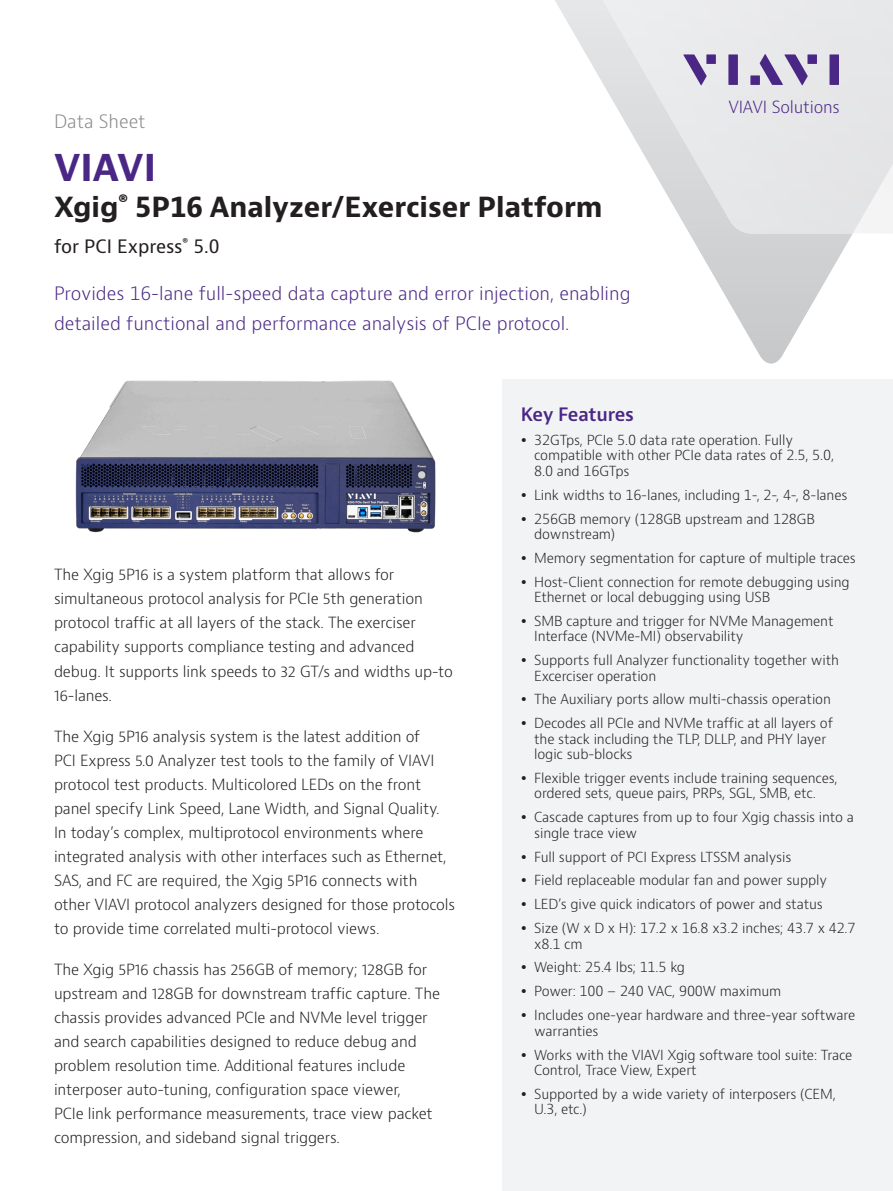
<style>
.page{position:relative;width:893px;height:1191px;background:#fff}
.page>*{position:absolute;margin:0;border:0;box-sizing:border-box;transform-origin:0 0}
.H1_Title_24{font:700 36px "Bernino Sans";color:#4a2785}
.H2_Product_18_24{font:700 27px "Bernino Sans";color:#231f20}
.P_Intro_12_20{font:300 18px/30px "Bernino Sans";color:#4a2785}
.H3_Product_Descripto{font:18px "Bernino Sans";color:#231f20}
.H2_Bullet_Heading_Pu{font:600 18px "Bernino Sans";letter-spacing:-.015em;color:#4a2785}
.P_DocType{font:300 18px "Bernino Sans";color:#87898c}
.t1{font:300 16.35px "Bernino Sans";letter-spacing:-.01em;color:#4a2785}
.P_10_16{font:300 15px/24px "Bernino Sans";letter-spacing:-.01em;color:#231f20}
.t2{font:300 13.5px/15.3px "Bernino Sans";letter-spacing:-.01em;color:#231f20}
</style>
<div class="page">
<svg style="left:690px;top:234px;width:162px;height:130px"></svg>
<svg style="left:555px;top:0;width:338px;height:234px"></svg>
<svg style="left:683px;top:54px;width:24px;height:31px"></svg>
<div style="left:706px;top:54px;width:10px;height:10px;background:#4a2785"></div>
<div style="left:728px;top:54px;width:10px;height:31px;background:#4a2785"></div>
<div style="left:807px;top:54px;width:10px;height:10px;background:#4a2785"></div>
<div style="left:829px;top:54px;width:10px;height:31px;background:#4a2785"></div>
<svg style="left:760px;top:54px;width:48px;height:31px"></svg>
<div style="left:750px;top:75px;width:10px;height:10px;background:#4a2785"></div>
<div style="left:502px;top:380px;width:391px;height:811px;background:#f2f3f4"></div>
<img style="left:75px;top:380px;width:361px;height:153px">
<p class="P_DocType" style="left:54px;top:110px;width:93px">Data Sheet</p>
<p class="H1_Title_24" style="left:54px;top:145px;width:104px">VIAVI</p>
<p class="H2_Product_18_24" style="left:54px;top:190px;width:550px">Xgig<sup>®</sup> 5P16 Analyzer/Exerciser Platform</p>
<p class="H3_Product_Descripto" style="left:54px;top:235px;width:167px">for PCI Express<sup>®</sup> 5.0</p>
<p class="P_Intro_12_20" style="left:54px;top:279px;width:578px">Provides 16-lane full-speed data capture and error injection, enabling detailed functional and performance analysis of PCIe protocol.</p>
<p class="t1" style="left:728px;top:96px;width:113px">VIAVI Solutions</p>
<p class="P_10_16" style="left:54px;top:563px;width:400px">The Xgig 5P16 is a system platform that allows for simultaneous protocol analysis for PCIe 5th generation protocol traffic at all layers of the stack. The exerciser capability supports compliance testing and advanced debug. It supports link speeds to 32 GT/s and widths up-to 16-lanes.</p>
<p class="P_10_16" style="left:54px;top:724px;width:403px">The Xgig 5P16 analysis system is the latest addition of<br>PCI Express 5.0 Analyzer test tools to the family of VIAVI protocol test products. Multicolored LEDs on the front panel specify Link Speed, Lane Width, and Signal Quality.<br>In today’s complex, multiprotocol environments where integrated analysis with other interfaces such as Ethernet, SAS, and FC are required, the Xgig 5P16 connects with other VIAVI protocol analyzers designed for those protocols to provide time correlated multi-protocol views.</p>
<p class="P_10_16" style="left:54px;top:957px;width:388px">The Xgig 5P16 chassis has 256GB of memory; 128GB for upstream and 128GB for downstream traffic capture. The chassis provides advanced PCIe and NVMe level trigger and search capabilities designed to reduce debug and problem resolution time. Additional features include interposer auto-tuning, configuration space viewer,<br>PCIe link performance measurements, trace view packet compression, and sideband signal triggers.</p>
<p class="H2_Bullet_Heading_Pu" style="left:521px;top:403px;width:115px">Key Features</p>
<p class="t2" style="left:534px;top:432px;width:301px">32GTps, PCIe 5.0 data rate operation. Fully compatible with other PCIe data rates of 2.5, 5.0,<br>8.0 and 16GTps</p>
<p class="t2" style="left:534px;top:487px;width:315px">Link widths to 16-lanes, including 1-, 2-, 4-, 8-lanes</p>
<p class="t2" style="left:534px;top:511px;width:282px">256GB memory (128GB upstream and 128GB downstream)</p>
<p class="t2" style="left:534px;top:550px;width:323px">Memory segmentation for capture of multiple traces</p>
<p class="t2" style="left:534px;top:574px;width:317px">Host-Client connection for remote debugging using<br>Ethernet or local debugging using USB</p>
<p class="t2" style="left:534px;top:613px;width:301px">SMB capture and trigger for NVMe Management<br>Interface (NVMe-MI) observability</p>
<p class="t2" style="left:534px;top:653px;width:306px">Supports full Analyzer functionality together with<br>Excerciser operation</p>
<p class="t2" style="left:534px;top:692px;width:298px">The Auxiliary ports allow multi-chassis operation</p>
<p class="t2" style="left:534px;top:716px;width:300px">Decodes all PCIe and NVMe traffic at all layers of the stack including the TLP, DLLP, and PHY layer logic sub-blocks</p>
<p class="t2" style="left:534px;top:770px;width:305px">Flexible trigger events include training sequences, ordered sets, queue pairs, PRPs, SGL, SMB, etc.</p>
<p class="t2" style="left:534px;top:810px;width:321px">Cascade captures from up to four Xgig chassis into a single trace view</p>
<p class="t2" style="left:534px;top:849px;width:259px">Full support of PCI Express LTSSM analysis</p>
<p class="t2" style="left:534px;top:873px;width:294px">Field replaceable modular fan and power supply</p>
<p class="t2" style="left:534px;top:897px;width:290px">LED’s give quick indicators of power and status</p>
<p class="t2" style="left:534px;top:921px;width:323px">Size (W x D x H): 17.2 x 16.8 x3.2 inches; 43.7 x 42.7 x8.1 cm</p>
<p class="t2" style="left:534px;top:960px;width:152px">Weight: 25.4 lbs; 11.5 kg</p>
<p class="t2" style="left:534px;top:984px;width:249px">Power: 100 – 240 VAC, 900W maximum</p>
<p class="t2" style="left:534px;top:1008px;width:323px">Includes one-year hardware and three-year software warranties</p>
<p class="t2" style="left:534px;top:1047px;width:320px">Works with the VIAVI Xgig software tool suite: Trace<br>Control, Trace View, Expert</p>
<p class="t2" style="left:534px;top:1086px;width:303px">Supported by a wide variety of interposers (CEM,<br>U.3, etc.)</p>
</div>
